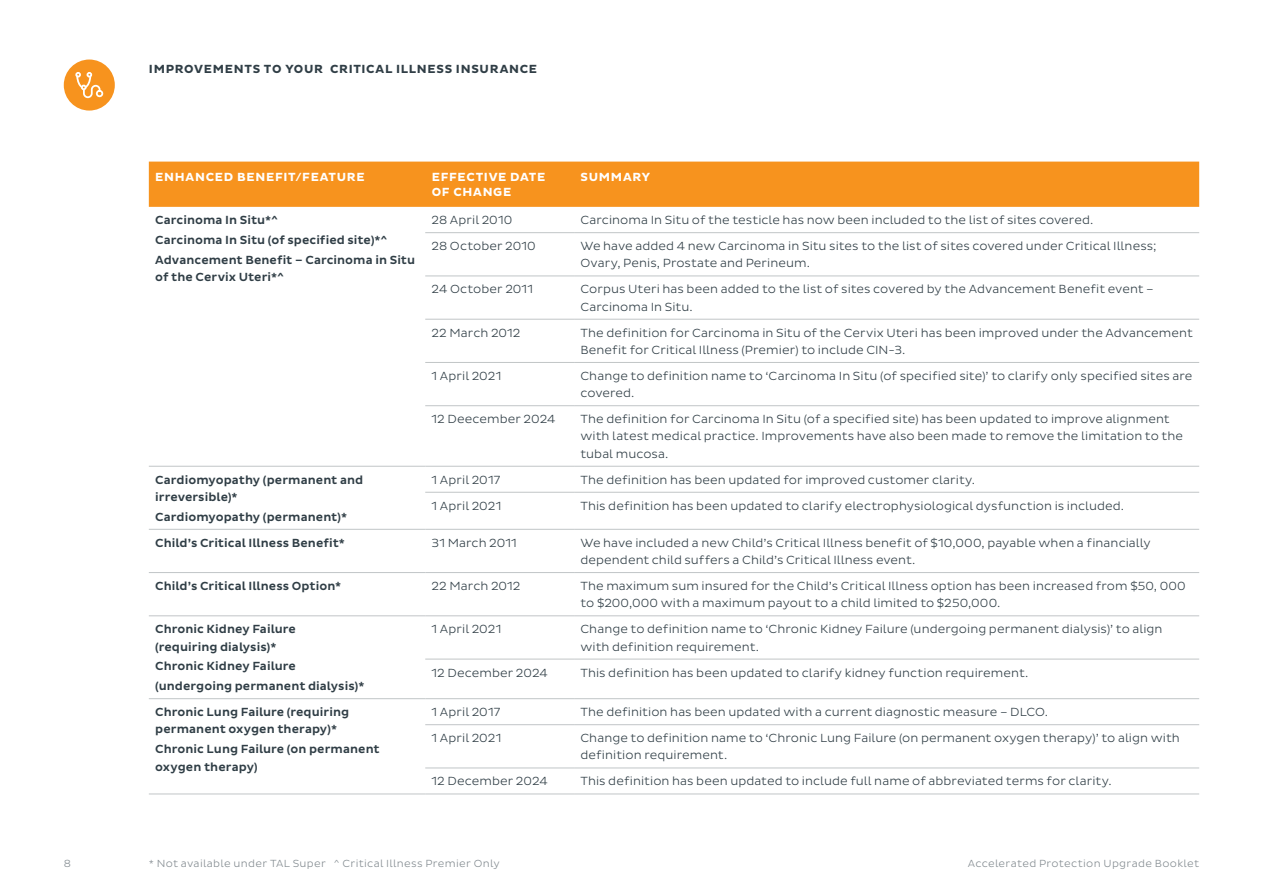
<style>
.page{position:relative;width:1263px;height:893px;background:#fff}
.page>*{position:absolute;margin:0;border:0;box-sizing:border-box;transform-origin:0 0}
.Table_Body{font:300 12px/17.2px "Pluto Sans";letter-spacing:.005em;color:#303e46}
.Table_Body-2{font:500 12px/17.2px "Pluto Sans";letter-spacing:.005em;color:#303e46}
.table_head_-_white_all_caps{font:700 12px/15px "Pluto Sans";letter-spacing:.06em;color:#fff}
.H5{font:700 12px "Pluto Sans";letter-spacing:.06em;color:#303e46}
.t1{font:300 10.5px "Pluto Sans";letter-spacing:.03em;color:#838b90}
</style>
<div class="page">
<div style="left:149px;top:162px;width:1050px;height:45px;background:#f7931e"></div>
<hr style="left:425px;top:232px;width:149px;height:1px;background:#c1c5c7">
<hr style="left:574px;top:232px;width:625px;height:1px;background:#c1c5c7">
<hr style="left:425px;top:276px;width:149px;height:1px;background:#c1c5c7">
<hr style="left:574px;top:276px;width:625px;height:1px;background:#c1c5c7">
<hr style="left:425px;top:319px;width:149px;height:1px;background:#c1c5c7">
<hr style="left:574px;top:319px;width:625px;height:1px;background:#c1c5c7">
<hr style="left:425px;top:362px;width:149px;height:1px;background:#c1c5c7">
<hr style="left:574px;top:362px;width:625px;height:1px;background:#c1c5c7">
<hr style="left:425px;top:405px;width:149px;height:1px;background:#c1c5c7">
<hr style="left:574px;top:405px;width:625px;height:1px;background:#c1c5c7">
<hr style="left:149px;top:466px;width:276px;height:1px;background:#c1c5c7">
<hr style="left:425px;top:466px;width:149px;height:1px;background:#c1c5c7">
<hr style="left:574px;top:466px;width:625px;height:1px;background:#c1c5c7">
<hr style="left:425px;top:492px;width:149px;height:1px;background:#c1c5c7">
<hr style="left:574px;top:492px;width:625px;height:1px;background:#c1c5c7">
<hr style="left:149px;top:529px;width:276px;height:1px;background:#c1c5c7">
<hr style="left:425px;top:529px;width:149px;height:1px;background:#c1c5c7">
<hr style="left:574px;top:529px;width:625px;height:1px;background:#c1c5c7">
<hr style="left:149px;top:572px;width:276px;height:1px;background:#c1c5c7">
<hr style="left:425px;top:572px;width:149px;height:1px;background:#c1c5c7">
<hr style="left:574px;top:572px;width:625px;height:1px;background:#c1c5c7">
<hr style="left:149px;top:616px;width:276px;height:1px;background:#c1c5c7">
<hr style="left:425px;top:616px;width:149px;height:1px;background:#c1c5c7">
<hr style="left:574px;top:616px;width:625px;height:1px;background:#c1c5c7">
<hr style="left:425px;top:659px;width:149px;height:1px;background:#c1c5c7">
<hr style="left:574px;top:659px;width:625px;height:1px;background:#c1c5c7">
<hr style="left:149px;top:698px;width:276px;height:1px;background:#c1c5c7">
<hr style="left:425px;top:698px;width:149px;height:1px;background:#c1c5c7">
<hr style="left:574px;top:698px;width:625px;height:1px;background:#c1c5c7">
<hr style="left:425px;top:724px;width:149px;height:1px;background:#c1c5c7">
<hr style="left:574px;top:724px;width:625px;height:1px;background:#c1c5c7">
<hr style="left:425px;top:768px;width:149px;height:1px;background:#c1c5c7">
<hr style="left:574px;top:768px;width:625px;height:1px;background:#c1c5c7">
<hr style="left:149px;top:794px;width:276px;height:1px;background:#c1c5c7">
<hr style="left:425px;top:794px;width:149px;height:1px;background:#c1c5c7">
<hr style="left:574px;top:794px;width:625px;height:1px;background:#c1c5c7">
<div style="left:64px;top:60px;width:51px;height:51px;background:#f7931e;border-radius:50%"></div>
<svg style="left:75px;top:72px;width:29px;height:27px"></svg>
<p class="H5" style="left:149px;top:62px;width:390px">IMPROVEMENTS TO YOUR CRITICAL ILLNESS INSURANCE</p>
<p class="table_head_-_white_all_caps" style="left:155px;top:170px;width:211px">ENHANCED BENEFIT/FEATURE</p>
<p class="table_head_-_white_all_caps" style="left:432px;top:170px;width:115px">EFFECTIVE DATE<br>OF CHANGE</p>
<p class="table_head_-_white_all_caps" style="left:580px;top:170px;width:71px">SUMMARY</p>
<p class="Table_Body-2" style="left:155px;top:212px;width:124px">Carcinoma In Situ*^</p>
<p class="Table_Body-2" style="left:155px;top:232px;width:234px">Carcinoma In Situ (of specified site)*^</p>
<p class="Table_Body-2" style="left:155px;top:251px;width:261px">Advancement Benefit – Carcinoma in Situ of the Cervix Uteri*^</p>
<p class="Table_Body" style="left:432px;top:212px;width:82px">28 April 2010</p>
<p class="Table_Body" style="left:580px;top:212px;width:514px">Carcinoma In Situ of the testicle has now been included to the list of sites covered.</p>
<p class="Table_Body" style="left:432px;top:238px;width:106px">28 October 2010</p>
<p class="Table_Body" style="left:580px;top:238px;width:577px">We have added 4 new Carcinoma in Situ sites to the list of sites covered under Critical Illness;<br>Ovary, Penis, Prostate and Perineum.</p>
<p class="Table_Body" style="left:432px;top:281px;width:103px">24 October 2011</p>
<p class="Table_Body" style="left:580px;top:281px;width:575px">Corpus Uteri has been added to the list of sites covered by the Advancement Benefit event –<br>Carcinoma In Situ.</p>
<p class="Table_Body" style="left:432px;top:324px;width:90px">22 March 2012</p>
<p class="Table_Body" style="left:580px;top:324px;width:614px">The definition for Carcinoma in Situ of the Cervix Uteri has been improved under the Advancement<br>Benefit for Critical Illness (Premier) to include CIN-3.</p>
<p class="Table_Body" style="left:432px;top:367px;width:71px">1 April 2021</p>
<p class="Table_Body" style="left:580px;top:367px;width:613px">Change to definition name to ‘Carcinoma In Situ (of specified site)’ to clarify only specified sites are covered.</p>
<p class="Table_Body" style="left:432px;top:411px;width:125px">12 Deecember 2024</p>
<p class="Table_Body" style="left:580px;top:411px;width:604px">The definition for Carcinoma In Situ (of a specified site) has been updated to improve alignment with latest medical practice. Improvements have also been made to remove the limitation to the tubal mucosa.</p>
<p class="Table_Body-2" style="left:155px;top:471px;width:210px">Cardiomyopathy (permanent and irreversible)*</p>
<p class="Table_Body-2" style="left:155px;top:508px;width:193px">Cardiomyopathy (permanent)*</p>
<p class="Table_Body" style="left:432px;top:471px;width:70px">1 April 2017</p>
<p class="Table_Body" style="left:580px;top:471px;width:396px">The definition has been updated for improved customer clarity.</p>
<p class="Table_Body" style="left:432px;top:497px;width:71px">1 April 2021</p>
<p class="Table_Body" style="left:580px;top:497px;width:545px">This definition has been updated to clarify electrophysiological dysfunction is included.</p>
<p class="Table_Body-2" style="left:155px;top:534px;width:191px">Child’s Critical Illness Benefit*</p>
<p class="Table_Body" style="left:432px;top:534px;width:87px">31 March 2011</p>
<p class="Table_Body" style="left:580px;top:534px;width:572px">We have included a new Child’s Critical Illness benefit of $10,000, payable when a financially dependent child suffers a Child’s Critical Illness event.</p>
<p class="Table_Body-2" style="left:155px;top:578px;width:188px">Child’s Critical Illness Option*</p>
<p class="Table_Body" style="left:432px;top:577px;width:90px">22 March 2012</p>
<p class="Table_Body" style="left:580px;top:577px;width:607px">The maximum sum insured for the Child’s Critical Illness option has been increased from $50, 000 to $200,000 with a maximum payout to a child limited to $250,000.</p>
<p class="Table_Body-2" style="left:155px;top:621px;width:142px">Chronic Kidney Failure (requiring dialysis)*</p>
<p class="Table_Body-2" style="left:155px;top:658px;width:142px">Chronic Kidney Failure</p>
<p class="Table_Body-2" style="left:155px;top:678px;width:211px">(undergoing permanent dialysis)*</p>
<p class="Table_Body" style="left:432px;top:621px;width:71px">1 April 2021</p>
<p class="Table_Body" style="left:580px;top:621px;width:584px">Change to definition name to ‘Chronic Kidney Failure (undergoing permanent dialysis)’ to align with definition requirement.</p>
<p class="Table_Body" style="left:432px;top:664px;width:118px">12 December 2024</p>
<p class="Table_Body" style="left:580px;top:664px;width:449px">This definition has been updated to clarify kidney function requirement.</p>
<p class="Table_Body-2" style="left:155px;top:704px;width:195px">Chronic Lung Failure (requiring permanent oxygen therapy)*</p>
<p class="Table_Body-2" style="left:155px;top:741px;width:226px">Chronic Lung Failure (on permanent oxygen therapy)</p>
<p class="Table_Body" style="left:432px;top:704px;width:70px">1 April 2017</p>
<p class="Table_Body" style="left:580px;top:704px;width:469px">The definition has been updated with a current diagnostic measure – DLCO.</p>
<p class="Table_Body" style="left:432px;top:730px;width:71px">1 April 2021</p>
<p class="Table_Body" style="left:580px;top:730px;width:601px">Change to definition name to ‘Chronic Lung Failure (on permanent oxygen therapy)’ to align with definition requirement.</p>
<p class="Table_Body" style="left:432px;top:773px;width:118px">12 December 2024</p>
<p class="Table_Body" style="left:580px;top:773px;width:533px">This definition has been updated to include full name of abbreviated terms for clarity.</p>
<p class="t1" style="left:64px;top:858px;width:9px">8</p>
<p class="t1" style="left:149px;top:858px;width:353px">* Not available under TAL Super ^ Critical Illness Premier Only</p>
<p class="t1" style="left:968px;top:858px;width:233px">Accelerated Protection Upgrade Booklet</p>
</div>
